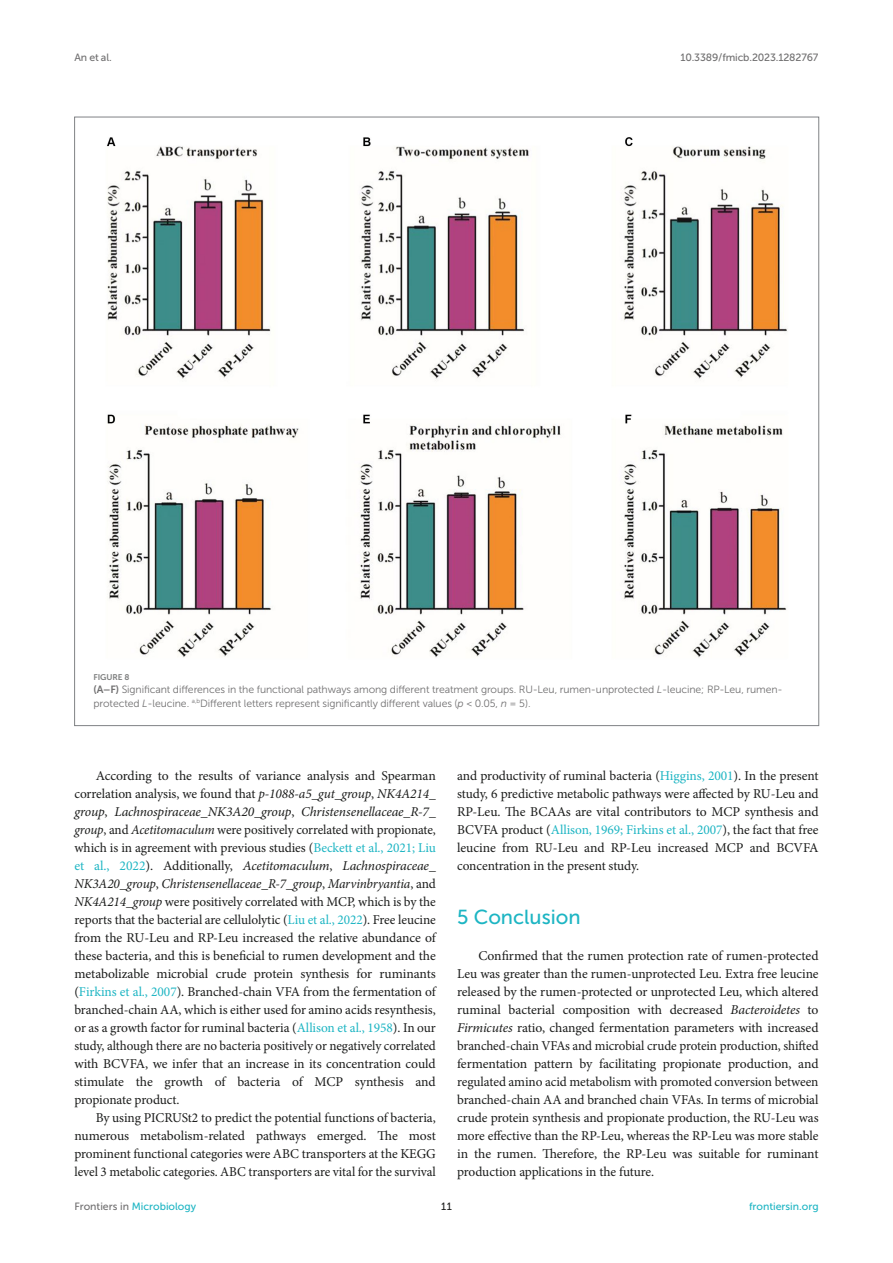
<style>
.page{position:relative;width:893px;height:1263px;background:#fff}
.page>*{position:absolute;margin:0;border:0;box-sizing:border-box;transform-origin:0 0}
.HEAD_1{font:20.25px "Museo Sans 500";color:#1db5c3}
.TEXT{font:13.5px/18px "Minion Pro";letter-spacing:-.005em;color:#1b1c1b;text-align:justify}
.TEXT_FLUSH{font:13.5px/18px "Minion Pro";letter-spacing:-.01em;color:#1b1c1b;text-align:justify}
.FIG_LEG{font:10.5px/13.5px "Museo Sans 300";letter-spacing:-.01em;color:#706f70}
.t1{font:10.5px "Museo Sans 500";color:#1db5c3}
.t2{font:10.5px "Museo Sans 500";letter-spacing:-.015em;color:#706f70}
.t3{font:10.5px "Museo Sans 500";color:#1b1c1b}
.FIG_HD{font:8.25px "Museo Sans 700";letter-spacing:-.01em;color:#7e7f7f}
.s1{font-family:"Museo Sans 700"}
.s2{font-style:italic}
.s3{color:#1db5c3}
.s4{color:#706f70}
</style>
<div class="page">
<img style="left:107px;top:137px;width:681px;height:521px">
<p class="t2" style="left:74px;top:51px;width:39px">An et al.</p>
<p class="t2" style="left:680px;top:51px;width:140px">10.3389/fmicb.2023.1282767</p>
<p class="FIG_HD" style="left:94px;top:672px;width:37px">FIGURE 8</p>
<p class="FIG_LEG" style="left:94px;top:683px;width:691px"><span class="s1">(A–F)</span> Significant differences in the functional pathways among different treatment groups. RU-Leu, rumen-unprotected <span class="s2">L</span>-leucine; RP-Leu, rumen&shy;protected <span class="s2">L</span>-leucine. <sup>a,b</sup>Different letters represent significantly different values (<span class="s2">p</span> &lt; 0.05, <span class="s2">n</span> = 5).</p>
<p class="TEXT" style="left:74px;top:767px;width:363px;text-indent:21px">According to the results of variance analysis and Spearman correlation analysis, we found that <span class="s2">p-1088-a5_gut_group</span>, <span class="s2">NK4A214_ group</span>, <span class="s2">Lachnospiraceae_NK3A20_group</span>, <span class="s2">Christensenellaceae_R-7_ group</span>, and <span class="s2">Acetitomaculum</span> were positively correlated with propionate, which is in agreement with previous studies (<span class="s3">Beckett et al., 2021; Liu et al., 2022</span>). Additionally, <span class="s2">Acetitomaculum</span>, <span class="s2">Lachnospiraceae_ NK3A20_group</span>, <span class="s2">Christensenellaceae_R-7_group</span>, <span class="s2">Marvinbryantia</span>, and <span class="s2">NK4A214_group</span> were positively correlated with MCP, which is by the reports that the bacterial are cellulolytic (<span class="s3">Liu et al., 2022</span>). Free leucine from the RU-Leu and RP-Leu increased the relative abundance of these bacteria, and this is beneficial to rumen development and the metabolizable microbial crude protein synthesis for ruminants (<span class="s3">Firkins et al., 2007</span>). Branched-chain VFA from the fermentation of branched-chain AA, which is either used for amino acids resynthesis, or as a growth factor for ruminal bacteria (<span class="s3">Allison et al., 1958</span>). In our study, although there are no bacteria positively or negatively correlated with BCVFA, we infer that an increase in its concentration could stimulate the growth of bacteria of MCP synthesis and propionate product.</p>
<p class="TEXT" style="left:74px;top:1109px;width:363px;text-indent:21px">By using PICRUSt2 to predict the potential functions of bacteria, numerous metabolism-related pathways emerged. The most prominent functional categories were ABC transporters at the KEGG level 3 metabolic categories. ABC transporters are vital for the survival</p>
<p class="TEXT" style="left:457px;top:767px;width:363px">and productivity of ruminal bacteria (<span class="s3">Higgins, 2001</span>). In the present study, 6 predictive metabolic pathways were affected by RU-Leu and RP-Leu. The BCAAs are vital contributors to MCP synthesis and BCVFA product (<span class="s3">Allison, 1969; Firkins et al., 2007</span>), the fact that free leucine from RU-Leu and RP-Leu increased MCP and BCVFA concentration in the present study.</p>
<p class="HEAD_1" style="left:457px;top:906px;width:125px">5 Conclusion</p>
<p class="TEXT_FLUSH" style="left:457px;top:947px;width:363px;text-indent:21px">Confirmed that the rumen protection rate of rumen-protected Leu was greater than the rumen-unprotected Leu. Extra free leucine released by the rumen-protected or unprotected Leu, which altered ruminal bacterial composition with decreased <span class="s2">Bacteroidetes</span> to <span class="s2">Firmicutes</span> ratio, changed fermentation parameters with increased branched-chain VFAs and microbial crude protein production, shifted fermentation pattern by facilitating propionate production, and regulated amino acid metabolism with promoted conversion between branched-chain AA and branched chain VFAs. In terms of microbial crude protein synthesis and propionate production, the RU-Leu was more effective than the RP-Leu, whereas the RP-Leu was more stable in the rumen. Therefore, the RP-Leu was suitable for ruminant production applications in the future.</p>
<p class="t1" style="left:74px;top:1200px;width:123px"><span class="s4">Frontiers in</span> Microbiology</p>
<p class="t3" style="left:441px;top:1200px;width:12px">11</p>
<p class="t1" style="left:749px;top:1200px;width:71px">frontiersin.org</p>
</div>
